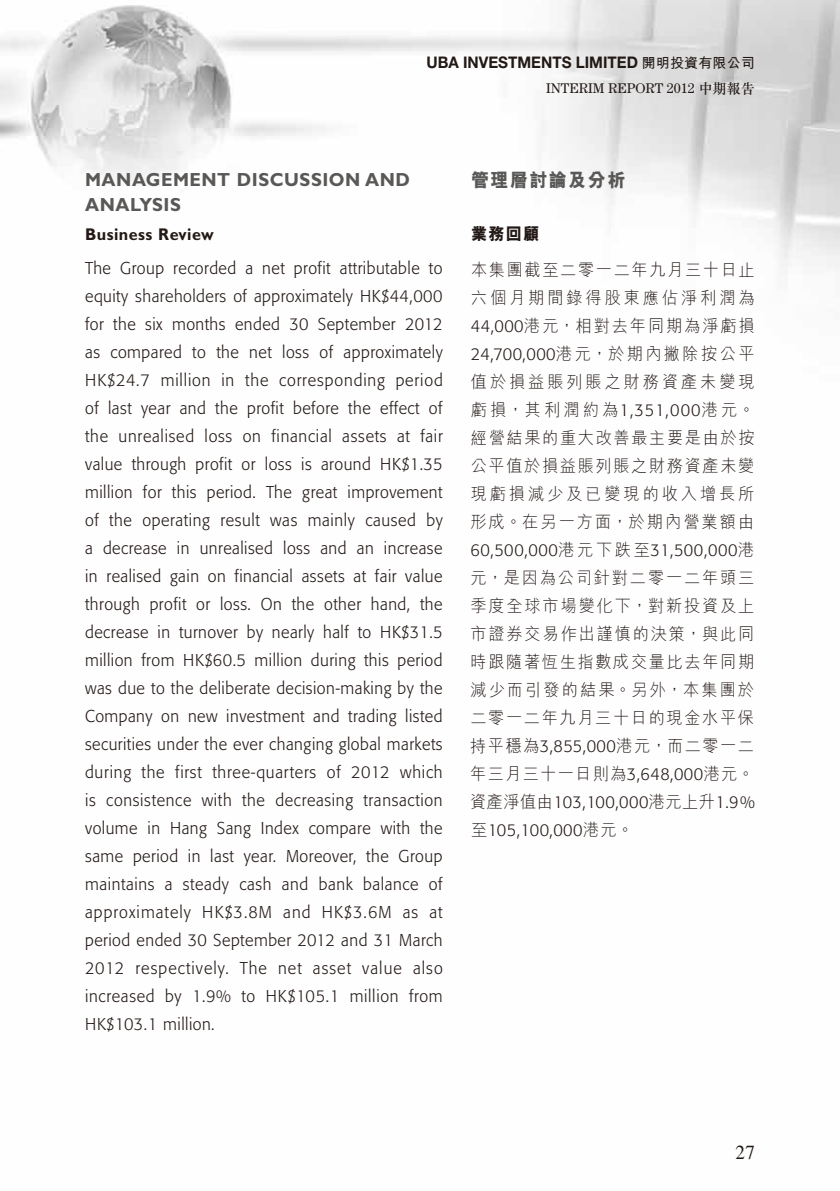
<style>
.page{position:relative;width:840px;height:1191px;background:#fff}
.page>*{position:absolute;margin:0;border:0;box-sizing:border-box;transform-origin:0 0}
.t1{font:20px "Times LT Std";color:#231916;scale:.95 1}
.t2{font:700 19px/25px "Gill Sans Std";letter-spacing:.03em;color:#595857;scale:.95 1}
.t3{font:800 19px "M Hei HK";letter-spacing:.08em;color:#595857;scale:.95 1}
.t4{font:300 17px/28px "Formata";letter-spacing:.04em;color:#231916;text-align:justify;scale:.95 1}
.t5{font:300 17px/28px "M Hei HK";letter-spacing:.105em;color:#231916;text-align:justify;scale:.95 1}
.t6{font:700 17px "Gill Sans Std";letter-spacing:.03em;color:#231916;scale:.95 1}
.t7{font:800 17px "M Hei HK";color:#231916;scale:.95 1}
.t8{font:700 16px "Helvetica Neue LT Std";color:#231916;scale:.95 1}
.t9{font:14px "Century Std";color:#231916}
.s1{font-family:"M Hei HK";font-size:14px}
.s2{font-family:"M Sung HK";font-weight:500}
.s3{font-family:"Formata"}
.s4{font-family:"M Hei HK"}
</style>
<div class="page">
<img style="left:0;top:0;width:839px;height:270px">
<p class="t8" style="left:426px;top:52px;width:347px">UBA INVESTMENTS LIMITED <span class="s1">開明投資有限公司</span></p>
<p class="t9" style="left:546px;top:80px;width:210px">INTERIM REPORT 2012 <span class="s2">中期報告</span></p>
<p class="t2" style="left:85px;top:167px;width:343px">MANAGEMENT DISCUSSION AND<br>ANALYSIS</p>
<p class="t6" style="left:85px;top:224px;width:137px">Business Review</p>
<p class="t4" style="left:85px;top:254px;width:378px">The Group recorded a net profit attributable to equity shareholders of approximately HK$44,000 for the six months ended 30 September 2012 as compared to the net loss of approximately HK$24.7 million in the corresponding period of last year and the profit before the effect of the unrealised loss on financial assets at fair value through profit or loss is around HK$1.35 million for this period. The great improvement of the operating result was mainly caused by a decrease in unrealised loss and an increase in realised gain on financial assets at fair value through profit or loss. On the other hand, the decrease in turnover by nearly half to HK$31.5 million from HK$60.5 million during this period was due to the deliberate decision-making by the Company on new investment and trading listed securities under the ever changing global markets during the first three-quarters of 2012 which is consistence with the decreasing transaction volume in Hang Sang Index compare with the same period in last year. Moreover, the Group maintains a steady cash and bank balance of approximately HK$3.8M and HK$3.6M as at period ended 30 September 2012 and 31 March 2012 respectively. The net asset value also increased by 1.9% to HK$105.1 million from HK$103.1 million.</p>
<p class="t3" style="left:471px;top:167px;width:164px">管理層討論及分析</p>
<p class="t7" style="left:471px;top:223px;width:73px">業務回顧</p>
<p class="t5" style="left:470px;top:255px;width:300px">本集團截至二零一二年九月三十日止六個月期間錄得股東應佔淨利潤為<span class="s3">44,000</span>港元，相對去年同期為淨虧損<span class="s3">24,700,000</span>港元，於期內撇除按公平值於損益賬列賬之財務資產未變現虧損，其利潤約為<span class="s3">1,351,000</span>港元。經營結果的重大改善最主要是由於按公平值於損益賬列賬之財務資產未變現虧損減少及已變現的收入增長所形成。在另一方面，於期內營業額由</p>
<p class="t4" style="left:470px;top:536px;width:300px">60,500,000<span class="s4">港元下跌至</span>31,500,000<span class="s4">港</span></p>
<p class="t5" style="left:470px;top:563px;width:300px">元，是因為公司針對二零一二年頭三季度全球市場變化下，對新投資及上市證券交易作出謹慎的決策，與此同時跟隨著恆生指數成交量比去年同期減少而引發的結果。另外，本集團於二零一二年九月三十日的現金水平保持平穩為<span class="s3">3,855,000</span>港元，而二零一二年三月三十一日則為<span class="s3">3,648,000</span>港元。</p>
<p class="t4" style="left:470px;top:788px;width:301px"><span class="s4">資產淨值由</span>103,100,000<span class="s4">港元上升</span>1.9%<span class="s4">至</span>105,100,000<span class="s4">港元。</span></p>
<p class="t1" style="left:735px;top:1141px;width:22px">27</p>
</div>
